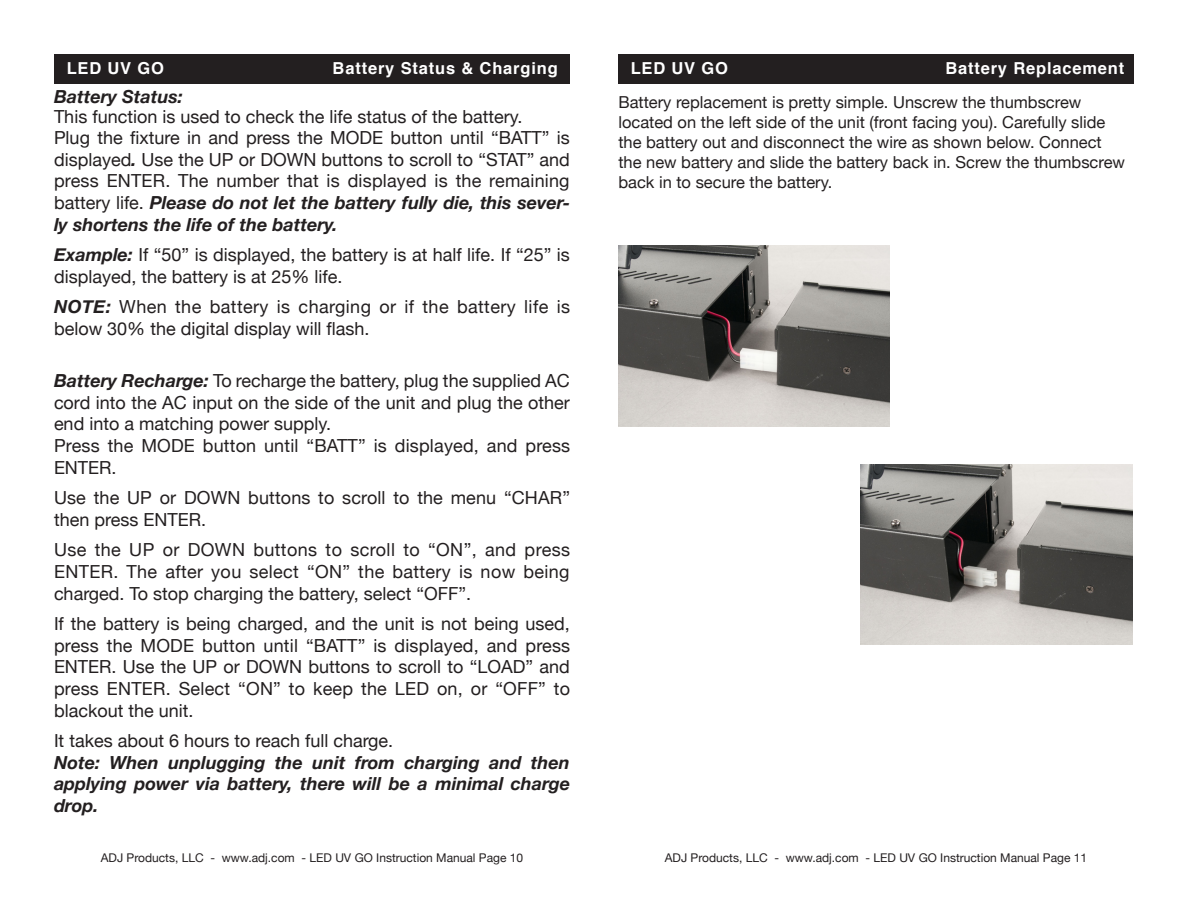
<style>
.page{position:relative;width:1188px;height:918px;background:#fff}
.page>*{position:absolute;margin:0;border:0;box-sizing:border-box;transform-origin:0 0}
.t1{font:18px/21.6px "Helvetica Neue";color:#231f20}
.t2{font:italic 700 18px/21.6px "Helvetica Neue";color:#231f20;text-align:justify}
.t3{font:18px/21.6px "Helvetica Neue";letter-spacing:.025em;color:#231f20}
.t4{font:16.5px/19.8px "Helvetica Neue";color:#231f20}
.t5{font:700 16.5px "Helvetica";letter-spacing:.05em;color:#fff}
.t6{font:12px "Helvetica Neue";color:#231f20}
.s1{font-weight:700;font-style:italic}
</style>
<div class="page">
<div style="left:618px;top:54px;width:516px;height:30px;background:#231f20"></div>
<img style="left:861px;top:464px;width:271px;height:181px">
<img style="left:618px;top:246px;width:271px;height:180px">
<div style="left:54px;top:54px;width:516px;height:30px;background:#231f20"></div>
<p class="t5" style="left:67px;top:55px;width:99px">LED UV GO</p>
<p class="t5" style="left:333px;top:55px;width:227px">Battery Status &amp; Charging</p>
<p class="t2" style="left:54px;top:86px;width:130px">Battery Status:</p>
<p class="t1" style="left:54px;top:106px;width:518px">This function is used to check the life status of the battery.<br>Plug the fixture in and press the MODE button until “BATT” is displayed<span class="s1">.</span> Use the UP or DOWN buttons to scroll to “STAT” and press ENTER. The number that is displayed is the remaining battery life. <span class="s1">Please do not let the battery fully die, this sever&shy;ly shortens the life of the battery.</span></p>
<p class="t1" style="left:54px;top:245px;width:517px"><span class="s1">Example:</span> If “50” is displayed, the battery is at half life. If “25” is displayed, the battery is at 25% life.</p>
<p class="t3" style="left:54px;top:297px;width:518px"><span class="s1">NOTE:</span> When the battery is charging or if the battery life is below 30% the digital display will flash.</p>
<p class="t1" style="left:54px;top:371px;width:518px"><span class="s1">Battery Recharge:</span> To recharge the battery, plug the supplied AC cord into the AC input on the side of the unit and plug the other end into a matching power supply.<br>Press the MODE button until “BATT” is displayed, and press ENTER.</p>
<p class="t1" style="left:54px;top:488px;width:518px">Use the UP or DOWN buttons to scroll to the menu “CHAR” then press ENTER.</p>
<p class="t1" style="left:54px;top:540px;width:518px;text-align:justify">Use the UP or DOWN buttons to scroll to “ON”, and press ENTER. The after you select “ON” the battery is now being charged. To stop charging the battery, select “OFF”.</p>
<p class="t1" style="left:54px;top:614px;width:518px;text-align:justify">If the battery is being charged, and the unit is not being used, press the MODE button until “BATT” is displayed, and press ENTER. Use the UP or DOWN buttons to scroll to “LOAD” and press ENTER. Select “ON” to keep the LED on, or “OFF” to blackout the unit.</p>
<p class="t1" style="left:54px;top:731px;width:341px">It takes about 6 hours to reach full charge.</p>
<p class="t2" style="left:54px;top:752px;width:518px">Note: When unplugging the unit from charging and then applying power via battery, there will be a minimal charge drop.</p>
<p class="t5" style="left:631px;top:55px;width:99px">LED UV GO</p>
<p class="t5" style="left:945px;top:55px;width:180px">Battery Replacement</p>
<p class="t4" style="left:618px;top:94px;width:508px">Battery replacement is pretty simple. Unscrew the thumbscrew located on the left side of the unit (front facing you). Carefully slide the battery out and disconnect the wire as shown below. Connect the new battery and slide the battery back in. Screw the thumbscrew back in to secure the battery.</p>
<p class="t6" style="left:101px;top:849px;width:424px">ADJ Products, LLC - www.adj.com - LED UV GO Instruction Manual Page 10</p>
<p class="t6" style="left:665px;top:849px;width:424px">ADJ Products, LLC - www.adj.com - LED UV GO Instruction Manual Page 11</p>
</div>
